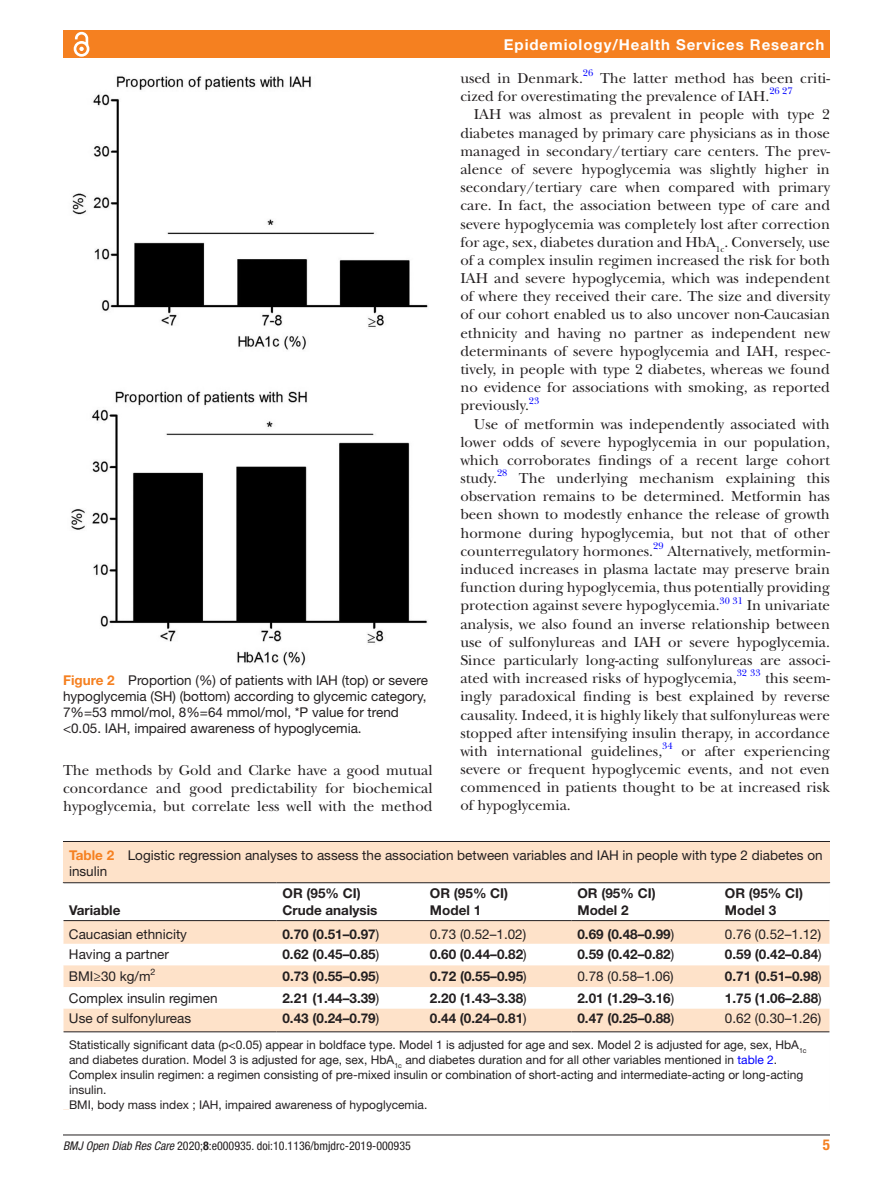
<style>
.page{position:relative;width:893px;height:1191px;background:#fff}
.page>*{position:absolute;margin:0;border:0;box-sizing:border-box;transform-origin:0 0}
.t1{font:15px/18.1px "New Baskerville";color:#231f20;text-align:justify}
.t2{font:700 15px "Helvetica Neue LT Std";letter-spacing:.065em;color:#fff}
.t3{font:700 condensed 15px "Helvetica Neue LT Std";color:#f58020}
.t4{font:13.5px/16.2px "Helvetica Neue LT Std";color:#231f20}
.t5{font:700 13.5px/16.2px "Helvetica Neue LT Std";color:#231f20}
.t6{font:12px/15px "Helvetica Neue LT Std";color:#231f20}
.t7{font:condensed 12px "Helvetica Neue LT Std";color:#231f20}
.t8{font:9.9px "New Baskerville";color:#00f}
.t9{font:9px "Helvetica Neue LT Std";color:#231f20}
.s1{font-weight:700;color:#f58020}
.s2{font-weight:400}
.s3{color:#00f}
.s4{font-style:italic}
.s5{font-weight:700}
</style>
<div class="page">
<hr style="left:63px;top:1134px;width:767px;height:1px;background:#231f20">
<div style="left:63px;top:31px;width:767px;height:27px;background:#f58020"></div>
<svg style="left:73px;top:31px;width:17px;height:26px"></svg>
<img style="left:71px;top:76px;width:357px;height:590px">
<div style="left:63px;top:842px;width:767px;height:267px;background:#fee2c9"></div>
<hr style="left:63px;top:841px;width:767px;height:1px;background:#231f20">
<svg style="left:64px;top:883px;width:766px;height:226px;fill:#fff"></svg>
<hr style="left:63px;top:882px;width:213px;height:1px;background:#231f20">
<hr style="left:63px;top:920px;width:213px;height:1px;background:#231f20">
<hr style="left:276px;top:882px;width:148px;height:1px;background:#231f20">
<hr style="left:276px;top:920px;width:148px;height:1px;background:#231f20">
<hr style="left:424px;top:882px;width:147px;height:1px;background:#231f20">
<hr style="left:424px;top:920px;width:147px;height:1px;background:#231f20">
<hr style="left:571px;top:882px;width:148px;height:1px;background:#231f20">
<hr style="left:571px;top:920px;width:148px;height:1px;background:#231f20">
<hr style="left:719px;top:882px;width:111px;height:1px;background:#231f20">
<hr style="left:719px;top:920px;width:111px;height:1px;background:#231f20">
<hr style="left:276px;top:1031px;width:148px;height:1px;background:#231f20">
<hr style="left:424px;top:1031px;width:147px;height:1px;background:#231f20">
<hr style="left:571px;top:1031px;width:148px;height:1px;background:#231f20">
<hr style="left:63px;top:1031px;width:213px;height:1px;background:#231f20">
<hr style="left:719px;top:1031px;width:111px;height:1px;background:#231f20">
<hr style="left:63px;top:883px;width:1px;height:37px;background:#fff">
<svg style="left:63px;top:920px;width:1px;height:111px"></svg>
<hr style="left:63px;top:1031px;width:1px;height:78px;background:#fff">
<hr style="left:69px;top:1093px;width:761px;height:2px;background:#fff">
<hr style="left:69px;top:1108px;width:761px;height:2px;background:#fff">
<p class="t4" style="left:63px;top:671px;width:367px"><span class="s1">Figure 2</span> Proportion (%) of patients with IAH (top) or severe hypoglycemia (SH) (bottom) according to glycemic category, 7%=53 mmol/mol, 8%=64 mmol/mol, *P value for trend &lt;0.05. IAH, impaired awareness of hypoglycemia.</p>
<p class="t1" style="left:63px;top:761px;width:371px">The methods by Gold and Clarke have a good mutual concordance and good predictability for biochemical hypoglycemia, but correlate less well with the method</p>
<p class="t2" style="left:504px;top:35px;width:322px">Epidemiology/Health Services Research</p>
<p class="t1" style="left:460px;top:69px;width:124px">used in Denmark.</p>
<p class="t8" style="left:583px;top:67px;width:12px">26</p>
<p class="t1" style="left:460px;top:69px;width:371px;text-indent:140px">The latter method has been criti&shy;cized for overestimating the prevalence of IAH.</p>
<p class="t8" style="left:769px;top:85px;width:25px">26 27</p>
<p class="t1" style="left:460px;top:106px;width:371px;text-indent:14px">IAH was almost as prevalent in people with type 2 diabetes managed by primary care physicians as in those managed in secondary/tertiary care centers. The prev&shy;alence of severe hypoglycemia was slightly higher in secondary/tertiary care when compared with primary care. In fact, the association between type of care and severe hypoglycemia was completely lost after correction for age, sex, diabetes duration and HbA<sub>1c</sub>. Conversely, use of a complex insulin regimen increased the risk for both IAH and severe hypoglycemia, which was independent of where they received their care. The size and diversity of our cohort enabled us to also uncover non-Caucasian ethnicity and having no partner as independent new determinants of severe hypoglycemia and IAH, respec&shy;tively, in people with type 2 diabetes, whereas we found no evidence for associations with smoking, as reported previously.</p>
<p class="t8" style="left:529px;top:395px;width:12px">23</p>
<p class="t1" style="left:460px;top:415px;width:371px;text-indent:14px">Use of metformin was independently associated with lower odds of severe hypoglycemia in our population, which corroborates findings of a recent large cohort study.</p>
<p class="t8" style="left:497px;top:467px;width:12px">28</p>
<p class="t1" style="left:460px;top:469px;width:371px;text-indent:58px">The underlying mechanism explaining this observation remains to be determined. Metformin has been shown to modestly enhance the release of growth hormone during hypoglycemia, but not that of other counterregulatory hormones.</p>
<p class="t8" style="left:653px;top:540px;width:12px">29</p>
<p class="t1" style="left:460px;top:542px;width:371px;text-indent:207px">Alternatively, metformin&shy;induced increases in plasma lactate may preserve brain function during hypoglycemia, thus potentially providing protection against severe hypoglycemia.</p>
<p class="t8" style="left:720px;top:594px;width:25px">30 31</p>
<p class="t1" style="left:460px;top:596px;width:371px;text-indent:286px">In univariate analysis, we also found an inverse relationship between use of sulfonylureas and IAH or severe hypoglycemia.<br>Since particularly long-acting sulfonylureas are associ&shy;ated with increased risks of hypoglycemia,</p>
<p class="t8" style="left:737px;top:667px;width:25px">32 33</p>
<p class="t1" style="left:460px;top:669px;width:371px;text-indent:305px">this seem&shy;ingly paradoxical finding is best explained by reverse causality. Indeed, it is highly likely that sulfonylureas were stopped after intensifying insulin therapy, in accordance with international guidelines,</p>
<p class="t8" style="left:662px;top:740px;width:12px">34</p>
<p class="t1" style="left:460px;top:742px;width:371px;text-indent:221px">or after experiencing severe or frequent hypoglycemic events, and not even commenced in patients thought to be at increased risk of hypoglycemia.</p>
<p class="t4" style="left:69px;top:846px;width:755px"><span class="s1">Table 2</span> Logistic regression analyses to assess the association between variables and IAH in people with type 2 diabetes on insulin</p>
<p class="t5" style="left:69px;top:901px;width:53px">Variable</p>
<p class="t5" style="left:282px;top:885px;width:96px">OR (95% CI)<br>Crude analysis</p>
<p class="t5" style="left:430px;top:885px;width:80px">OR (95% CI)<br>Model 1</p>
<p class="t5" style="left:577px;top:885px;width:80px">OR (95% CI)<br>Model 2</p>
<p class="t5" style="left:725px;top:885px;width:80px">OR (95% CI)<br>Model 3</p>
<p class="t4" style="left:69px;top:926px;width:120px">Caucasian ethnicity</p>
<p class="t5" style="left:282px;top:926px;width:98px">0.70 (0.51–0.97<span class="s2">)</span></p>
<p class="t4" style="left:430px;top:926px;width:98px">0.73 (0.52–1.02)</p>
<p class="t5" style="left:577px;top:926px;width:98px">0.69 (0.48–0.99<span class="s2">)</span></p>
<p class="t4" style="left:725px;top:926px;width:98px">0.76 (0.52–1.12)</p>
<p class="t4" style="left:69px;top:946px;width:102px">Having a partner</p>
<p class="t5" style="left:282px;top:946px;width:98px">0.62 (0.45–0.85<span class="s2">)</span></p>
<p class="t5" style="left:430px;top:946px;width:98px">0.60 (0.44–0.82<span class="s2">)</span></p>
<p class="t5" style="left:577px;top:946px;width:98px">0.59 (0.42–0.82<span class="s2">)</span></p>
<p class="t5" style="left:725px;top:946px;width:98px">0.59 (0.42–0.84<span class="s2">)</span></p>
<p class="t4" style="left:69px;top:968px;width:83px">BMI≥30 kg/m</p>
<p class="t9" style="left:151px;top:966px;width:6px">2</p>
<p class="t5" style="left:282px;top:967px;width:98px">0.73 (0.55–0.95<span class="s2">)</span></p>
<p class="t5" style="left:430px;top:967px;width:98px">0.72 (0.55–0.95<span class="s2">)</span></p>
<p class="t4" style="left:577px;top:968px;width:98px">0.78 (0.58–1.06)</p>
<p class="t5" style="left:725px;top:967px;width:98px">0.71 (0.51–0.98<span class="s2">)</span></p>
<p class="t4" style="left:69px;top:989px;width:150px">Complex insulin regimen</p>
<p class="t5" style="left:282px;top:989px;width:98px">2.21 (1.44–3.39<span class="s2">)</span></p>
<p class="t5" style="left:430px;top:989px;width:98px">2.20 (1.43–3.38<span class="s2">)</span></p>
<p class="t5" style="left:577px;top:989px;width:98px">2.01 (1.29–3.16<span class="s2">)</span></p>
<p class="t5" style="left:725px;top:989px;width:98px">1.75 (1.06–2.88<span class="s2">)</span></p>
<p class="t4" style="left:69px;top:1009px;width:124px">Use of sulfonylureas</p>
<p class="t5" style="left:282px;top:1009px;width:98px">0.43 (0.24–0.79<span class="s2">)</span></p>
<p class="t5" style="left:430px;top:1009px;width:98px">0.44 (0.24–0.81<span class="s2">)</span></p>
<p class="t5" style="left:577px;top:1009px;width:98px">0.47 (0.25–0.88<span class="s2">)</span></p>
<p class="t4" style="left:725px;top:1009px;width:98px">0.62 (0.30–1.26)</p>
<p class="t6" style="left:69px;top:1037px;width:739px">Statistically significant data (p&lt;0.05) appear in boldface type. Model 1 is adjusted for age and sex. Model 2 is adjusted for age, sex, HbA<sub>1c </sub>and diabetes duration. Model 3 is adjusted for age, sex, HbA<sub>1c</sub> and diabetes duration and for all other variables mentioned in <span class="s3">table 2</span>.<br>Complex insulin regimen: a regimen consisting of pre-mixed insulin or combination of short-acting and intermediate-acting or long-acting insulin.<br>BMI, body mass index ; IAH, impaired awareness of hypoglycemia.</p>
<p class="t7" style="left:63px;top:1138px;width:349px"><span class="s4">BMJ Open Diab Res Care</span> 2020;<span class="s5">8</span>:e000935. doi:10.1136/bmjdrc-2019-000935</p>
<p class="t3" style="left:823px;top:1135px;width:9px">5</p>
</div>
